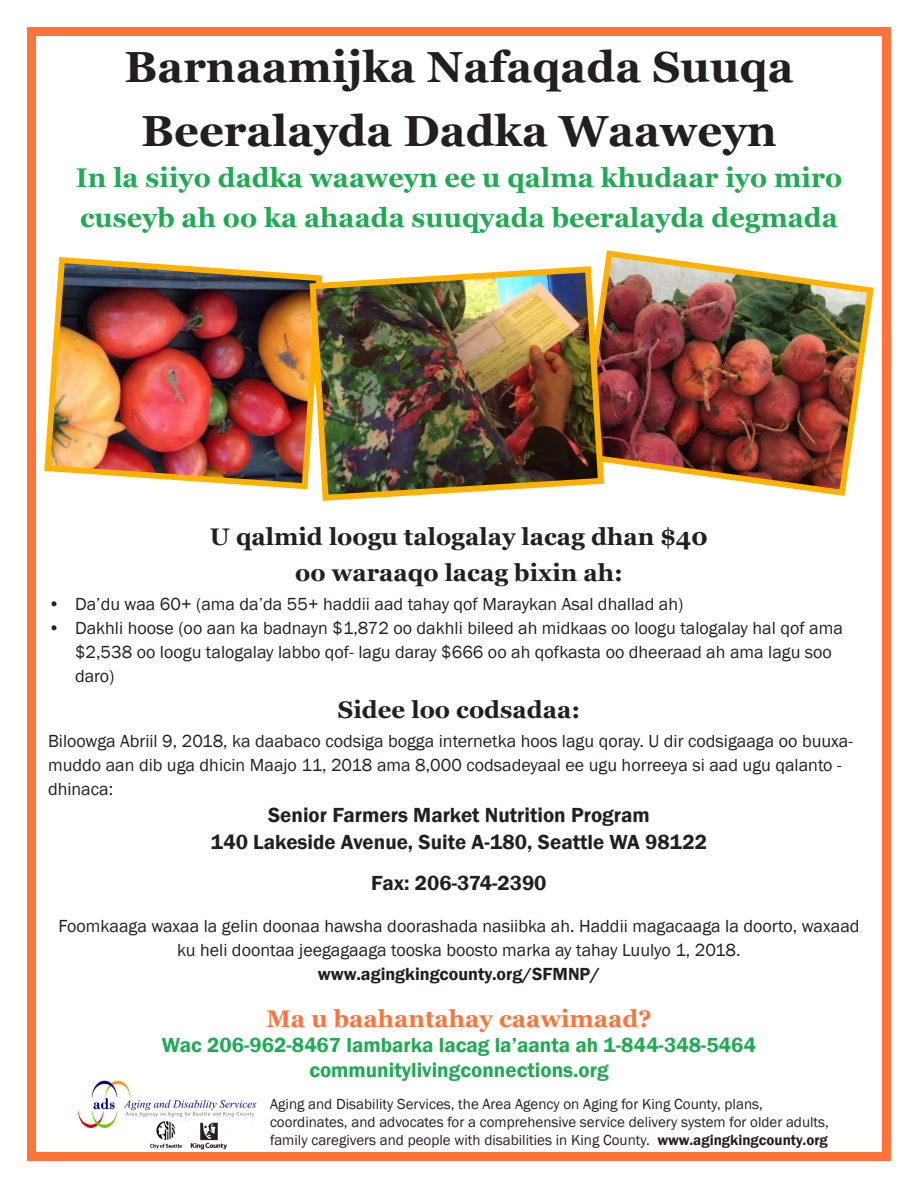
<style>
.page{position:relative;width:918px;height:1188px;background:#fff}
.page>*{position:absolute;margin:0;border:0;box-sizing:border-box;transform-origin:0 0}
.t1{font:700 43.5px/64.8px "Georgia";color:#231f20;text-align:center}
.t2{font:700 27px/40.5px "Georgia";color:#1eac51}
.t3{font:700 24px/36px "Georgia";color:#231f20;text-align:center}
.t4{font:700 24px "Georgia";color:#ff7238}
.t5{font:600 21px/40.5px "Franklin Gothic";color:#231f20;text-align:center}
.t6{font:600 21px/25.2px "Franklin Gothic";color:#1eac51;text-align:center}
.t7{font:18px/24px "Franklin Gothic";color:#231f20}
.t8{font:15px/18px "Franklin Gothic";color:#231f20}
.s1{font-weight:600}
</style>
<div class="page">
<div style="left:27px;top:27px;width:864px;height:1134px;border:9px solid #ff7238"></div>
<img style="left:78px;top:1081px;width:178px;height:69px">
<img style="left:605px;top:250px;width:269px;height:246px">
<img style="left:44px;top:257px;width:262px;height:233px">
<img style="left:306px;top:263px;width:301px;height:238px">
<p class="t1" style="left:125px;top:34px;width:671px">Barnaamijka Nafaqada Suuqa<br>Beeralayda Dadka Waaweyn</p>
<p class="t2" style="left:76px;top:157px;width:768px">In la siiyo dadka waaweyn ee u qalma khudaar iyo miro cuseyb ah oo ka ahaada suuqyada beeralayda degmada</p>
<p class="t3" style="left:210px;top:518px;width:500px">U qalmid loogu talogalay lacag dhan $40 oo waraaqo lacag bixin ah:</p>
<p class="t7" style="left:48px;top:592px;width:637px">• Da’du waa 60+ (ama da’da 55+ haddii aad tahay qof Maraykan Asal dhallad ah)</p>
<p class="t7" style="left:75px;top:616px;width:769px;text-indent:-27px">• Dakhli hoose (oo aan ka badnayn $1,872 oo dakhli bileed ah midkaas oo loogu talogalay hal qof ama $2,538 oo loogu talogalay labbo qof- lagu daray $666 oo ah qofkasta oo dheeraad ah ama lagu soo daro)</p>
<p class="t3" style="left:338px;top:692px;width:244px">Sidee loo codsadaa:</p>
<p class="t7" style="left:48px;top:730px;width:806px">Biloowga Abriil 9, 2018, ka daabaco codsiga bogga internetka hoos lagu qoray. U dir codsigaaga oo buuxa&shy;muddo aan dib uga dhicin Maajo 11, 2018 ama 8,000 codsadeyaal ee ugu horreeya si aad ugu qalanto - dhinaca:</p>
<p class="t5" style="left:268px;top:795px;width:383px">Senior Farmers Market Nutrition Program</p>
<p class="t5" style="left:211px;top:822px;width:498px">140 Lakeside Avenue, Suite A-180, Seattle WA 98122<br>Fax: 206-374-2390</p>
<p class="t7" style="left:58px;top:914px;width:803px;text-align:center">Foomkaaga waxaa la gelin doonaa hawsha doorashada nasiibka ah. Haddii magacaaga la doorto, waxaad ku heli doontaa jeegagaaga tooska boosto marka ay tahay Luulyo 1, 2018. <span class="s1">www.agingkingcounty.org/SFMNP/</span></p>
<p class="t4" style="left:266px;top:1003px;width:387px">Ma u baahantahay caawimaad?</p>
<p class="t6" style="left:162px;top:1033px;width:596px">Wac 206-962-8467 lambarka lacag la’aanta ah 1-844-348-5464 communitylivingconnections.org</p>
<p class="t8" style="left:270px;top:1096px;width:560px">Aging and Disability Services, the Area Agency on Aging for King County, plans, coordinates, and advocates for a comprehensive service delivery system for older adults, family caregivers and people with disabilities in King County. <span class="s1">www.agingkingcounty.org</span></p>
</div>
